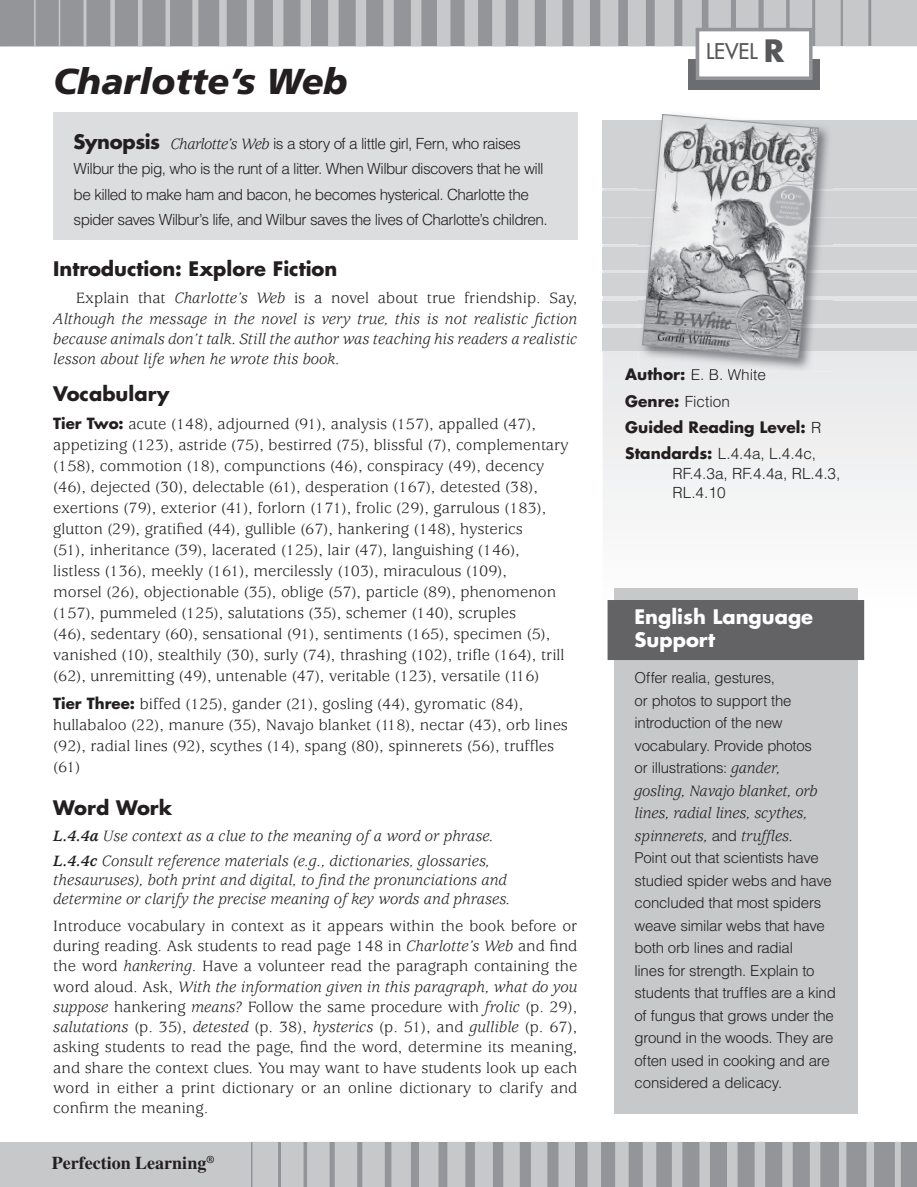
<style>
.page{position:relative;width:917px;height:1187px;background:#fff}
.page>*{position:absolute;margin:0;border:0;box-sizing:border-box;transform-origin:0 0}
.t1{font:italic 900 36px "Frutiger";color:#231f20}
.t2{font:21px "Futura";color:#57585a}
.t3{font:700 19.5px "Futura";color:#231f20}
.t4{font:700 19.5px/23.4px "Futura";color:#fff}
.t5{font:700 18px "Times";color:#231f20}
.t6{font:16.5px/21px "Usherwood";color:#231f20}
.t7{font:italic 16.5px/20.2px "Usherwood";color:#231f20}
.t8{font:300 15.3px/25.5px "Helvetica";letter-spacing:-.035em;color:#231f20}
.t9{font:300 15.3px/19.5px "Helvetica";color:#231f20}
.t10{font:700 15.3px "Futura";color:#231f20}
.t11{font:300 15px/22.5px "Helvetica";letter-spacing:-.015em;color:#231f20}
.s1{font-family:"Futura";font-weight:700;font-size:19.5px}
.s2{font-family:"Usherwood";font-weight:400;font-style:italic;font-size:16.5px}
.s3{font-style:normal}
.s4{font-family:"Futura";font-weight:700;font-size:15px}
.s5{font-weight:700}
.s6{font-style:italic}
.s7{font-weight:700;font-size:30px}
.s8{font-family:"Futura";font-weight:700}
.s9{font-family:"Helvetica";font-weight:300}
.s10{font-family:"Helvetica";font-weight:300;font-style:normal;font-size:15px}
</style>
<div class="page">
<div style="left:0;top:1141px;width:917px;height:46px;background:#939598"></div>
<div style="left:894px;top:1141px;width:6px;height:46px;background:#c7c8ca"></div>
<div style="left:866px;top:1141px;width:8px;height:46px;background:#c7c8ca"></div>
<div style="left:839px;top:1141px;width:7px;height:46px;background:#c7c8ca"></div>
<div style="left:809px;top:1141px;width:11px;height:46px;background:#c7c8ca"></div>
<div style="left:782px;top:1141px;width:10px;height:46px;background:#c7c8ca"></div>
<div style="left:754px;top:1141px;width:11px;height:46px;background:#c7c8ca"></div>
<div style="left:727px;top:1141px;width:10px;height:46px;background:#c7c8ca"></div>
<div style="left:699px;top:1141px;width:11px;height:46px;background:#c7c8ca"></div>
<div style="left:672px;top:1141px;width:10px;height:46px;background:#c7c8ca"></div>
<div style="left:642px;top:1141px;width:14px;height:46px;background:#c7c8ca"></div>
<div style="left:615px;top:1141px;width:13px;height:46px;background:#c7c8ca"></div>
<div style="left:587px;top:1141px;width:14px;height:46px;background:#c7c8ca"></div>
<div style="left:558px;top:1141px;width:17px;height:46px;background:#c7c8ca"></div>
<div style="left:531px;top:1141px;width:16px;height:46px;background:#c7c8ca"></div>
<div style="left:503px;top:1141px;width:17px;height:46px;background:#c7c8ca"></div>
<div style="left:475px;top:1141px;width:18px;height:46px;background:#c7c8ca"></div>
<div style="left:447px;top:1141px;width:18px;height:46px;background:#c7c8ca"></div>
<div style="left:419px;top:1141px;width:19px;height:46px;background:#c7c8ca"></div>
<div style="left:391px;top:1141px;width:20px;height:46px;background:#c7c8ca"></div>
<div style="left:362px;top:1141px;width:23px;height:46px;background:#c7c8ca"></div>
<div style="left:335px;top:1141px;width:22px;height:46px;background:#c7c8ca"></div>
<div style="left:307px;top:1141px;width:22px;height:46px;background:#c7c8ca"></div>
<div style="left:281px;top:1141px;width:22px;height:46px;background:#c7c8ca"></div>
<div style="left:252px;top:1141px;width:26px;height:46px;background:#c7c8ca"></div>
<div style="left:0;top:1141px;width:250px;height:46px;background:#c7c8ca"></div>
<svg style="left:602px;top:188px;width:315px;height:926px"></svg>
<div style="left:602px;top:328px;width:315px;height:23px;background:#d1d2d4"></div>
<div style="left:602px;top:301px;width:315px;height:22px;background:#d1d2d4"></div>
<div style="left:602px;top:273px;width:315px;height:23px;background:#d1d2d4"></div>
<div style="left:602px;top:247px;width:315px;height:23px;background:#d1d2d4"></div>
<div style="left:602px;top:219px;width:315px;height:25px;background:#d1d2d4"></div>
<div style="left:602px;top:191px;width:315px;height:25px;background:#d1d2d4"></div>
<div style="left:602px;top:121px;width:315px;height:67px;background:#d1d2d4"></div>
<div style="left:614px;top:588px;width:243px;height:525px;background:#c7c8ca"></div>
<div style="left:607px;top:600px;width:257px;height:60px;background:#636366"></div>
<div style="left:53px;top:113px;width:524px;height:127px;background:#dcdddf"></div>
<div style="left:687px;top:60px;width:132px;height:30px;background:#6c6d70"></div>
<div style="left:697px;top:30px;width:113px;height:48px;background:#fff"></div>
<div style="left:695px;top:28px;width:117px;height:52px;border:4px solid #939598"></div>
<img style="left:638px;top:120px;width:194px;height:252px">
<img style="left:638px;top:328px;width:194px;height:23px">
<img style="left:638px;top:301px;width:194px;height:22px">
<img style="left:638px;top:273px;width:194px;height:23px">
<img style="left:638px;top:247px;width:194px;height:23px">
<img style="left:638px;top:219px;width:194px;height:25px">
<img style="left:638px;top:191px;width:194px;height:25px">
<img style="left:638px;top:367px;width:47px;height:5px">
<img style="left:692px;top:369px;width:73px;height:3px">
<svg style="left:641px;top:114px;width:178px;height:246px"></svg>
<svg style="left:0;top:0;width:917px;height:46px;background:#aeb0b2"></svg>
<h1 class="t1" style="left:53px;top:60px;width:296px">Charlotte’s Web</h1>
<p class="t8" style="left:74px;top:130px;width:476px"><span class="s1">Synopsis</span> <span class="s2">Charlotte’s Web</span> is a story of a little girl, Fern, who raises Wilbur the pig, who is the runt of a litter. When Wilbur discovers that he will be killed to make ham and bacon, he becomes hysterical. Charlotte the spider saves Wilbur’s life, and Wilbur saves the lives of Charlotte’s children.</p>
<p class="t3" style="left:53px;top:255px;width:285px">Introduction: Explore Fiction</p>
<p class="t7" style="left:53px;top:289px;width:525px;text-align:justify;text-indent:23px"><span class="s3">Explain that</span> Charlotte’s Web <span class="s3">is a novel about true friendship. Say, </span>Although the message in the novel is very true, this is not realistic fiction because animals don’t talk. Still the author was teaching his readers a realistic lesson about life when he wrote this book.</p>
<p class="t3" style="left:53px;top:380px;width:118px">Vocabulary</p>
<p class="t6" style="left:53px;top:414px;width:517px"><span class="s4">Tier Two:</span> acute (148), adjourned (91), analysis (157), appalled (47), appetizing (123), astride (75), bestirred (75), blissful (7), complementary (158), commotion (18), compunctions (46), conspiracy (49), decency (46), dejected (30), delectable (61), desperation (167), detested (38), exertions (79), exterior (41), forlorn (171), frolic (29), garrulous (183), glutton (29), gratified (44), gullible (67), hankering (148), hysterics<br>(51), inheritance (39), lacerated (125), lair (47), languishing (146), listless (136), meekly (161), mercilessly (103), miraculous (109),<br>morsel (26), objectionable (35), oblige (57), particle (89), phenomenon (157), pummeled (125), salutations (35), schemer (140), scruples<br>(46), sedentary (60), sensational (91), sentiments (165), specimen (5), vanished (10), stealthily (30), surly (74), thrashing (102), trifle (164), trill (62), unremitting (49), untenable (47), veritable (123), versatile (116)</p>
<p class="t6" style="left:53px;top:693px;width:516px"><span class="s4">Tier Three:</span> biffed (125), gander (21), gosling (44), gyromatic (84), hullabaloo (22), manure (35), Navajo blanket (118), nectar (43), orb lines (92), radial lines (92), scythes (14), spang (80), spinnerets (56), truffles (61)</p>
<p class="t3" style="left:53px;top:794px;width:120px">Word Work</p>
<p class="t7" style="left:53px;top:823px;width:441px;line-height:25.5px"><span class="s5">L.4.4a</span> Use context as a clue to the meaning of a word or phrase.<br><span class="s5">L.4.4c</span> Consult reference materials (e.g., dictionaries, glossaries,</p>
<p class="t7" style="left:53px;top:871px;width:458px;line-height:18.8px">thesauruses), both print and digital, to find the pronunciations and determine or clarify the precise meaning of key words and phrases.</p>
<p class="t6" style="left:53px;top:916px;width:525px;line-height:20.2px;text-align:justify">Introduce vocabulary in context as it appears within the book before or during reading. Ask students to read page 148 in <span class="s6">Charlotte’s Web</span> and find the word <span class="s6">hankering</span>. Have a volunteer read the paragraph containing the word aloud. Ask, <span class="s6">With the information given in this paragraph, what do you suppose</span> hankering <span class="s6">means?</span> Follow the same procedure with <span class="s6">frolic</span> (p. 29), <span class="s6">salutations</span> (p. 35), <span class="s6">detested</span> (p. 38), <span class="s6">hysterics</span> (p. 51), and <span class="s6">gullible</span> (p. 67), asking students to read the page, find the word, determine its meaning, and share the context clues. You may want to have students look up each word in either a print dictionary or an online dictionary to clarify and confirm the meaning.</p>
<p class="t5" style="left:52px;top:1152px;width:164px">Perfection Learning<sup>®</sup></p>
<p class="t2" style="left:706px;top:37px;width:80px">LEVEL <span class="s7">R</span></p>
<p class="t9" style="left:625px;top:361px;width:142px;line-height:26.2px"><span class="s8">Author:</span> E. B. White<br><span class="s8">Genre:</span> Fiction</p>
<p class="t10" style="left:625px;top:416px;width:198px">Guided Reading Level: <span class="s9">R</span></p>
<p class="t9" style="left:672px;top:443px;width:169px;text-indent:-47px"><span class="s8">Standards:</span> L.4.4a, L.4.4c,<br>RF.4.3a, RF.4.4a, RL.4.3,<br>RL.4.10</p>
<p class="t4" style="left:634px;top:604px;width:180px">English Language<br>Support</p>
<p class="t11" style="left:634px;top:666px;width:179px">Offer realia, gestures,<br>or photos to support the introduction of the new vocabulary. Provide photos or illustrations: <span class="s2">gander,</span></p>
<p class="t7" style="left:634px;top:780px;width:185px;line-height:22.5px">gosling, Navajo blanket, orb lines, radial lines, scythes, spinnerets, <span class="s10">and</span> truffles.</p>
<p class="t11" style="left:634px;top:846px;width:203px">Point out that scientists have studied spider webs and have concluded that most spiders weave similar webs that have both orb lines and radial<br>lines for strength. Explain to students that truffles are a kind of fungus that grows under the ground in the woods. They are often used in cooking and are considered a delicacy.</p>
</div>
